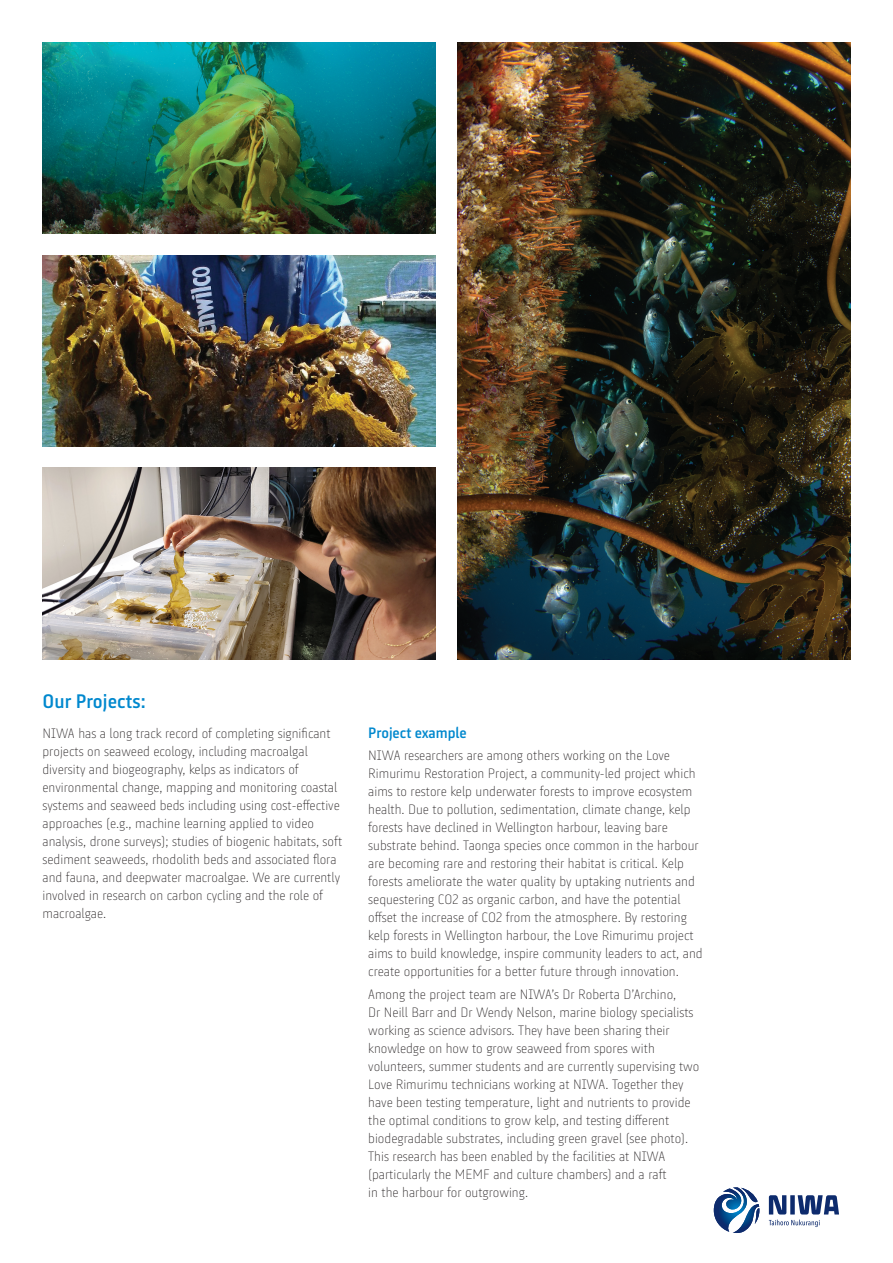
<style>
.page{position:relative;width:893px;height:1263px;background:#fff}
.page>*{position:absolute;margin:0;border:0;box-sizing:border-box;transform-origin:0 0}
.t1{font:500 19.5px "Klampenborg";letter-spacing:.005em;color:#0088ce}
.t2{font:500 15px "Klampenborg";color:#0088ce}
.t3{font:300 13.5px/18px "Klampenborg";color:#231f20}
</style>
<div class="page">
<img style="left:457px;top:43px;width:393px;height:616px">
<img style="left:43px;top:255px;width:393px;height:191px">
<img style="left:43px;top:43px;width:393px;height:191px">
<img style="left:43px;top:468px;width:393px;height:191px">
<svg style="left:714px;top:1187px;width:45px;height:46px"></svg>
<svg style="left:769px;top:1195px;width:70px;height:32px"></svg>
<h1 class="t1" style="left:43px;top:688px;width:105px">Our Projects:</h1>
<p class="t3" style="left:43px;top:724px;width:301px">NIWA has a long track record of completing significant projects on seaweed ecology, including macroalgal diversity and biogeography, kelps as indicators of environmental change, mapping and monitoring coastal systems and seaweed beds including using cost-effective approaches (e.g., machine learning applied to video analysis, drone surveys); studies of biogenic habitats, soft sediment seaweeds, rhodolith beds and associated flora and fauna, and deepwater macroalgae. We are currently involved in research on carbon cycling and the role of macroalgae.</p>
<p class="t2" style="left:368px;top:723px;width:100px">Project example</p>
<p class="t3" style="left:368px;top:746px;width:336px">NIWA researchers are among others working on the Love Rimurimu Restoration Project, a community-led project which aims to restore kelp underwater forests to improve ecosystem health. Due to pollution, sedimentation, climate change, kelp forests have declined in Wellington harbour, leaving bare substrate behind. Taonga species once common in the harbour are becoming rare and restoring their habitat is critical. Kelp forests ameliorate the water quality by uptaking nutrients and sequestering CO2 as organic carbon, and have the potential offset the increase of CO2 from the atmosphere. By restoring kelp forests in Wellington harbour, the Love Rimurimu project aims to build knowledge, inspire community leaders to act, and create opportunities for a better future through innovation.</p>
<p class="t3" style="left:368px;top:984px;width:333px">Among the project team are NIWA’s Dr Roberta D’Archino,<br>Dr Neill Barr and Dr Wendy Nelson, marine biology specialists working as science advisors. They have been sharing their knowledge on how to grow seaweed from spores with volunteers, summer students and are currently supervising two Love Rimurimu technicians working at NIWA. Together they have been testing temperature, light and nutrients to provide the optimal conditions to grow kelp, and testing different biodegradable substrates, including green gravel (see photo).<br>This research has been enabled by the facilities at NIWA (particularly the MEMF and culture chambers) and a raft<br>in the harbour for outgrowing.</p>
</div>
